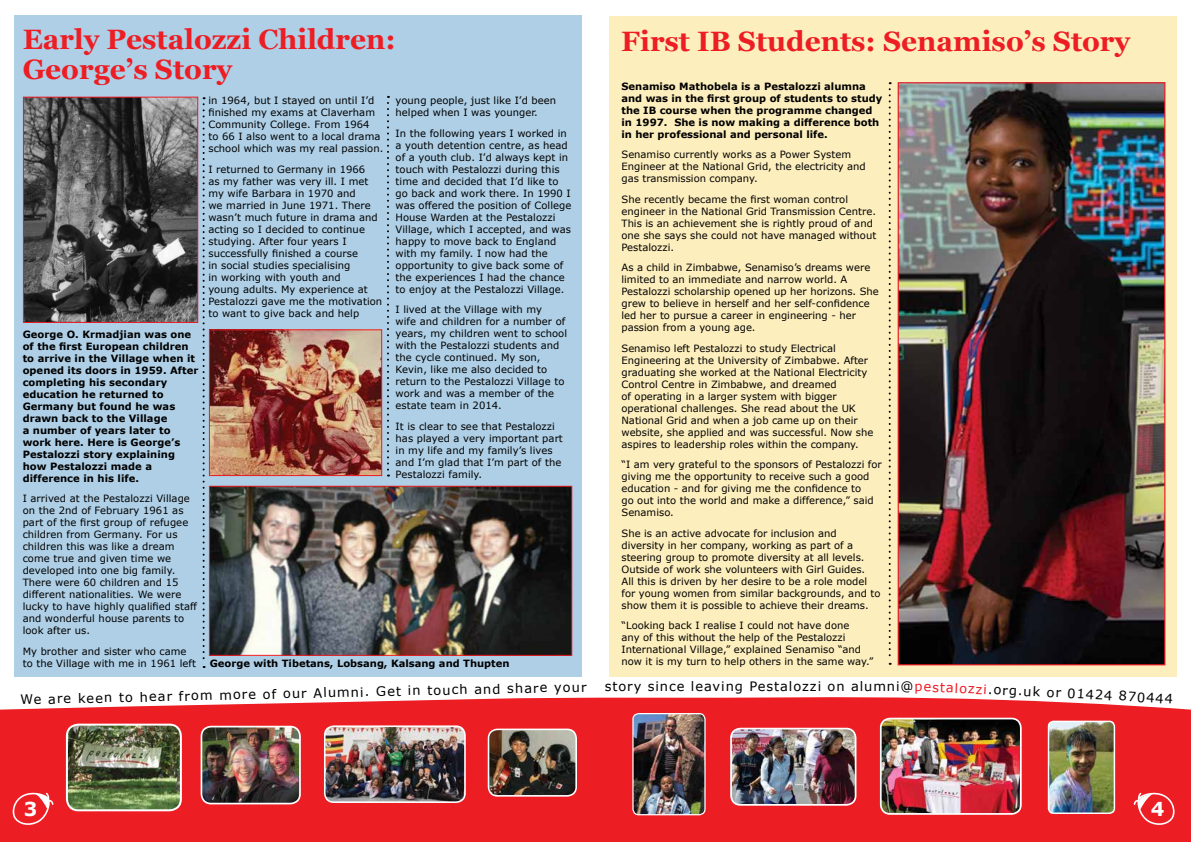
<style>
.page{position:relative;width:1191px;height:842px;background:#fff}
.page>*{position:absolute;margin:0;border:0;box-sizing:border-box;transform-origin:0 0}
.t1{font:700 28px/30px "Georgia";color:#ed1d24}
.t2{font:700 19.2px "Verdana";color:#fff}
.t3{font:13px "Verdana";letter-spacing:.07em;color:#000}
.t4{font:10px/12px "Verdana";color:#000}
.t5{font:700 10px/12px "Verdana";letter-spacing:.005em;color:#000}
.s1{color:#ed1d24}
</style>
<div class="page">
<svg style="left:0;top:697px;width:1191px;height:145px;background:#ee2a30"></svg>
<svg style="left:12px;top:791px;width:42px;height:35px"></svg>
<svg style="left:1132px;top:791px;width:43px;height:35px;background:#ef4248"></svg>
<img style="left:880px;top:718px;width:140px;height:96px">
<div style="left:880px;top:718px;width:141px;height:97px;border:2px solid #fff;border-radius:9px"></div>
<div style="left:14px;top:15px;width:567px;height:661px;background:#aecfe6"></div>
<div style="left:609px;top:16px;width:567px;height:660px;background:#fdeebd"></div>
<svg style="left:888px;top:82px;width:2px;height:583px"></svg>
<img style="left:25px;top:99px;width:171px;height:222px">
<div style="left:23px;top:97px;width:175px;height:226px;border:1px solid #ed1d24"></div>
<svg style="left:387px;top:96px;width:2px;height:381px"></svg>
<img style="left:899px;top:84px;width:264px;height:579px">
<div style="left:897px;top:82px;width:268px;height:583px;border:1px solid #ed1d24"></div>
<svg style="left:203px;top:97px;width:2px;height:571px"></svg>
<img style="left:211px;top:331px;width:169px;height:143px">
<div style="left:209px;top:329px;width:173px;height:147px;border:1px solid #ed1d24"></div>
<img style="left:211px;top:488px;width:359px;height:166px">
<div style="left:209px;top:486px;width:363px;height:170px;border:1px solid #ed1d24"></div>
<img style="left:325px;top:726px;width:140px;height:76px">
<div style="left:324px;top:725px;width:142px;height:78px;border:2px solid #fff;border-radius:9px"></div>
<img style="left:731px;top:729px;width:124px;height:76px">
<div style="left:730px;top:728px;width:126px;height:78px;border:2px solid #fff;border-radius:9px"></div>
<img style="left:67px;top:725px;width:114px;height:85px">
<div style="left:66px;top:724px;width:116px;height:87px;border:2px solid #fff;border-radius:11px"></div>
<img style="left:633px;top:714px;width:72px;height:101px">
<div style="left:632px;top:713px;width:73px;height:102px;border:1px solid #fff;border-radius:6px"></div>
<img style="left:201px;top:727px;width:99px;height:76px">
<div style="left:201px;top:726px;width:100px;height:78px;border:2px solid #fff;border-radius:10px"></div>
<img style="left:1048px;top:721px;width:66px;height:91px">
<div style="left:1047px;top:721px;width:68px;height:93px;border:1px solid #fff;border-radius:5px"></div>
<img style="left:488px;top:729px;width:88px;height:67px">
<div style="left:488px;top:729px;width:89px;height:68px;border:2px solid #fff;border-radius:9px"></div>
<h1 class="t1" style="left:23px;top:23px;width:374px">Early Pestalozzi Children:<br>George’s Story</h1>
<p class="t5" style="left:23px;top:328px;width:177px">George O. Krmadjian was one of the first European children to arrive in the Village when it opened its doors in 1959. After completing his secondary education he returned to<br>Germany but found he was drawn back to the Village<br>a number of years later to work here. Here is George’s<br>Pestalozzi story explaining how Pestalozzi made a difference in his life.</p>
<p class="t4" style="left:23px;top:493px;width:176px">I arrived at the Pestalozzi Village on the 2nd of February 1961 as part of the first group of refugee children from Germany. For us children this was like a dream come true and given time we developed into one big family.<br>There were 60 children and 15 different nationalities. We were lucky to have highly qualified staff and wonderful house parents to look after us.</p>
<p class="t4" style="left:23px;top:645px;width:175px">My brother and sister who came to the Village with me in 1961 left</p>
<p class="t4" style="left:208px;top:95px;width:176px">in 1964, but I stayed on until I’d finished my exams at Claverham<br>Community College. From 1964<br>to 66 I also went to a local drama school which was my real passion.</p>
<p class="t4" style="left:208px;top:163px;width:175px">I returned to Germany in 1966<br>as my father was very ill. I met my wife Barbara in 1970 and<br>we married in June 1971. There wasn’t much future in drama and acting so I decided to continue studying. After four years I successfully finished a course<br>in social studies specialising<br>in working with youth and<br>young adults. My experience at<br>Pestalozzi gave me the motivation to want to give back and help</p>
<p class="t4" style="left:395px;top:95px;width:162px">young people, just like I’d been helped when I was younger.</p>
<p class="t4" style="left:395px;top:127px;width:177px">In the following years I worked in a youth detention centre, as head of a youth club. I’d always kept in touch with Pestalozzi during this time and decided that I’d like to go back and work there. In 1990 I was offered the position of College<br>House Warden at the Pestalozzi<br>Village, which I accepted, and was happy to move back to England with my family. I now had the opportunity to give back some of the experiences I had the chance to enjoy at the Pestalozzi Village.</p>
<p class="t4" style="left:395px;top:304px;width:173px">I lived at the Village with my<br>wife and children for a number of years, my children went to school with the Pestalozzi students and the cycle continued. My son,<br>Kevin, like me also decided to return to the Pestalozzi Village to work and was a member of the estate team in 2014.</p>
<p class="t4" style="left:395px;top:420px;width:169px">It is clear to see that Pestalozzi has played a very important part in my life and my family’s lives and I’m glad that I’m part of the<br>Pestalozzi family.</p>
<p class="t5" style="left:210px;top:657px;width:301px">George with Tibetans, Lobsang, Kalsang and Thupten</p>
<h1 class="t1" style="left:621px;top:25px;width:510px">First IB Students: Senamiso’s Story</h1>
<p class="t5" style="left:621px;top:80px;width:262px">Senamiso Mathobela is a Pestalozzi alumna and was in the first group of students to study the IB course when the programme changed in 1997. She is now making a difference both in her professional and personal life.</p>
<p class="t4" style="left:621px;top:149px;width:246px">Senamiso currently works as a Power System<br>Engineer at the National Grid, the electricity and gas transmission company.</p>
<p class="t4" style="left:621px;top:193px;width:256px">She recently became the first woman control engineer in the National Grid Transmission Centre.<br>This is an achievement she is rightly proud of and one she says she could not have managed without Pestalozzi.</p>
<p class="t4" style="left:621px;top:262px;width:259px">As a child in Zimbabwe, Senamiso’s dreams were limited to an immediate and narrow world. A Pestalozzi scholarship opened up her horizons. She grew to believe in herself and her self-confidence led her to pursue a career in engineering - her passion from a young age.</p>
<p class="t4" style="left:621px;top:342px;width:253px">Senamiso left Pestalozzi to study Electrical Engineering at the University of Zimbabwe. After graduating she worked at the National Electricity Control Centre in Zimbabwe, and dreamed<br>of operating in a larger system with bigger operational challenges. She read about the UK National Grid and when a job came up on their website, she applied and was successful. Now she aspires to leadership roles within the company.</p>
<p class="t4" style="left:621px;top:459px;width:262px">“I am very grateful to the sponsors of Pestalozzi for giving me the opportunity to receive such a good education - and for giving me the confidence to<br>go out into the world and make a difference,” said Senamiso.</p>
<p class="t4" style="left:621px;top:527px;width:260px">She is an active advocate for inclusion and diversity in her company, working as part of a steering group to promote diversity at all levels.<br>Outside of work she volunteers with Girl Guides.<br>All this is driven by her desire to be a role model for young women from similar backgrounds, and to show them it is possible to achieve their dreams.</p>
<p class="t4" style="left:621px;top:620px;width:253px">“Looking back I realise I could not have done<br>any of this without the help of the Pestalozzi International Village,” explained Senamiso “and now it is my turn to help others in the same way.”</p>
<h3 class="t3" style="left:20px;top:690px;width:567px;rotate:-1deg">We are keen to hear from more of our Alumni. Get in touch and share your</h3>
<h3 class="t3" style="left:604px;top:678px;width:319px">story since leaving Pestalozzi on alumni@<span class="s1">p</span></h3>
<h3 class="t3" style="left:924px;top:679px;width:154px;rotate:2deg"><span class="s1">estalozzi</span>.org.uk or 0</h3>
<h3 class="t3" style="left:1077px;top:685px;width:98px;rotate:3deg">1424 870444</h3>
<h2 class="t2" style="left:24px;top:796px;width:15px">3</h2>
<h2 class="t2" style="left:1150px;top:796px;width:15px">4</h2>
</div>
